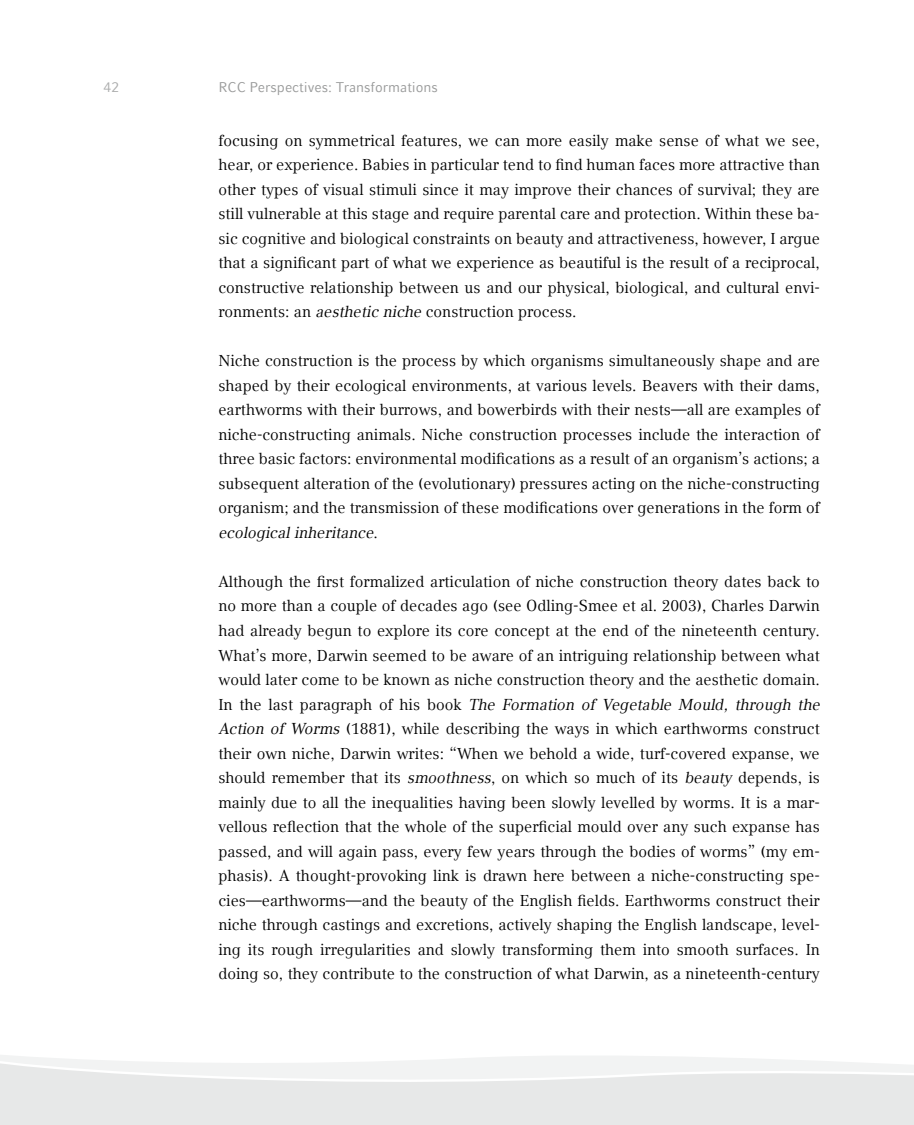
<style>
.page{position:relative;width:914px;height:1125px;background:#fff}
.page>*{position:absolute;margin:0;border:0;box-sizing:border-box;transform-origin:0 0}
.t1{font:15.75px/24.5px "LMU Compatil Text";color:#000;text-align:justify}
.t2{font:14px "LMU Compatil Fact";color:#9a9b9b}
.t3{font:14px "LMU Compatil Fact";color:#acadad}
.s1{font-style:italic}
</style>
<div class="page">
<svg style="left:0;top:1055px;width:913px;height:70px;fill:#e7e8e8"></svg>
<p class="t3" style="left:103px;top:79px;width:17px">42</p>
<p class="t2" style="left:218px;top:79px;width:221px">RCC Perspectives: Transformations</p>
<p class="t1" style="left:218px;top:128px;width:602px">focusing on symmetrical features, we can more easily make sense of what we see, hear, or experience. Babies in particular tend to find human faces more attractive than other types of visual stimuli since it may improve their chances of survival; they are still vulnerable at this stage and require parental care and protection. Within these ba&shy;sic cognitive and biological constraints on beauty and attractiveness, however, I argue that a significant part of what we experience as beautiful is the result of a reciprocal, constructive relationship between us and our physical, biological, and cultural envi&shy;ronments: an <span class="s1">aesthetic niche</span> construction process.</p>
<p class="t1" style="left:218px;top:348px;width:602px">Niche construction is the process by which organisms simultaneously shape and are shaped by their ecological environments, at various levels. Beavers with their dams, earthworms with their burrows, and bowerbirds with their nests—all are examples of niche-constructing animals. Niche construction processes include the interaction of three basic factors: environmental modifications as a result of an organism’s actions; a subsequent alteration of the (evolutionary) pressures acting on the niche-constructing organism; and the transmission of these modifications over generations in the form of <span class="s1">ecological inheritance</span>.</p>
<p class="t1" style="left:218px;top:569px;width:603px">Although the first formalized articulation of niche construction theory dates back to no more than a couple of decades ago (see Odling-Smee et al. 2003), Charles Darwin had already begun to explore its core concept at the end of the nineteenth century.<br>What’s more, Darwin seemed to be aware of an intriguing relationship between what would later come to be known as niche construction theory and the aesthetic domain.<br>In the last paragraph of his book <span class="s1">The Formation of Vegetable Mould, through the Action of Worms</span> (1881), while describing the ways in which earthworms construct their own niche, Darwin writes: “When we behold a wide, turf-covered expanse, we should remember that its <span class="s1">smoothness</span>, on which so much of its <span class="s1">beauty</span> depends, is mainly due to all the inequalities having been slowly levelled by worms. It is a mar&shy;vellous reflection that the whole of the superficial mould over any such expanse has passed, and will again pass, every few years through the bodies of worms” (my em&shy;phasis). A thought-provoking link is drawn here between a niche-constructing spe&shy;cies—earthworms—and the beauty of the English fields. Earthworms construct their niche through castings and excretions, actively shaping the English landscape, level&shy;ing its rough irregularities and slowly transforming them into smooth surfaces. In doing so, they contribute to the construction of what Darwin, as a nineteenth-century</p>
</div>
